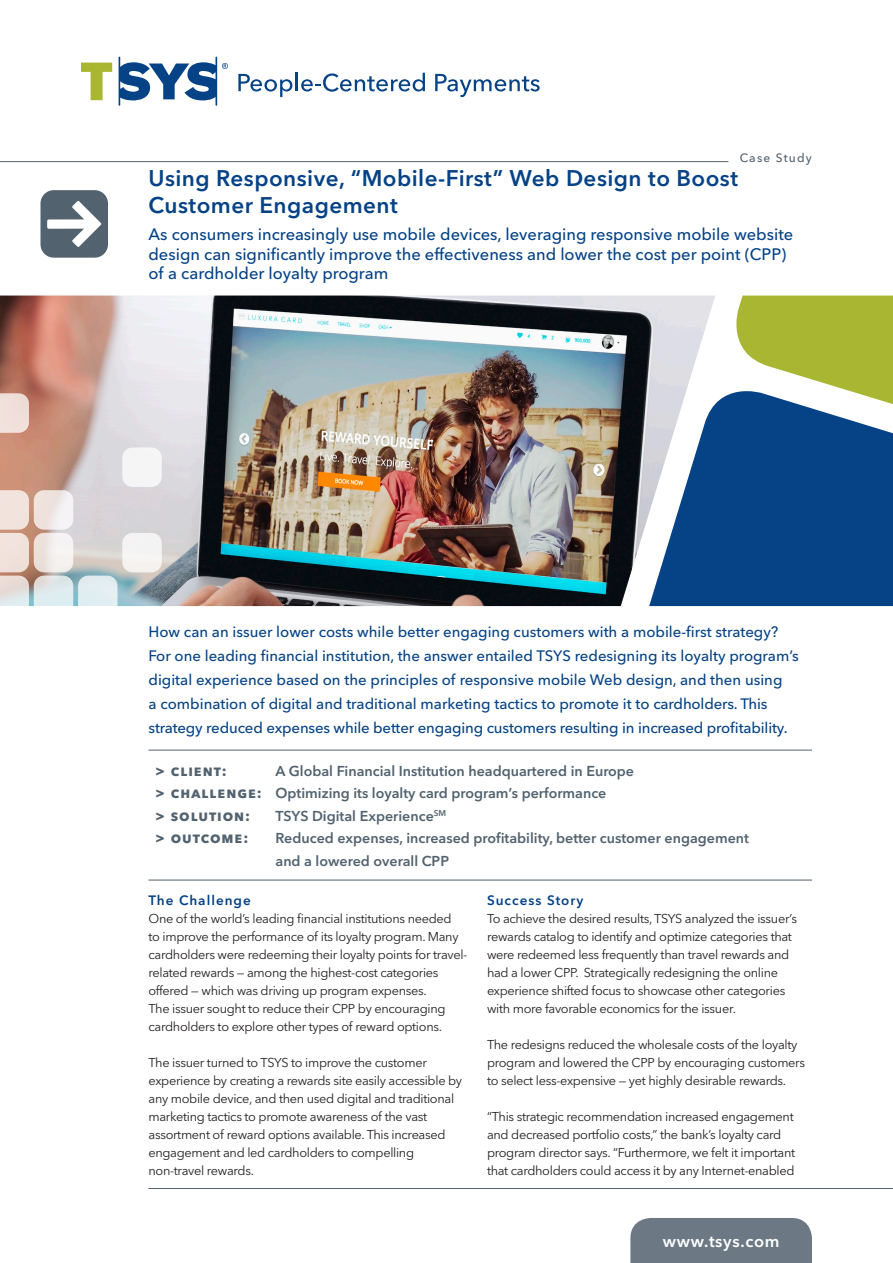
<style>
.page{position:relative;width:893px;height:1263px;background:#fff}
.page>*{position:absolute;margin:0;border:0;box-sizing:border-box;transform-origin:0 0}
.t1{font:600 22.5px/27px "Avenir Next LT Pro";letter-spacing:.02em;color:#054286}
.t2{font:500 16.5px/19.8px "Avenir Next LT Pro";color:#054286}
.t3{font:600 16.5px "Avenir Next LT Pro";letter-spacing:.04em;color:#fff}
.Cover_Product_Descri{font:500 15px/24px "Avenir Next LT Pro";color:#054286}
.Cover_Product_Descri-2{font:700 15px "Avenir Next LT Pro";letter-spacing:.06em;color:#52626f}
.Cover_Product_Descri-3{font:600 14.25px/22.5px "Avenir Next LT Pro";color:#52626f}
.Body_Copy{font:600 13.5px "Avenir Next LT Pro";letter-spacing:.075em;color:#054286}
.Body_Copy-2{font:12.75px/18px "Avenir Next LT Pro";letter-spacing:-.025em;color:#231f20}
.t4{font:500 12px "Avenir Next LT Pro";letter-spacing:.1em;color:#52626f}
</style>
<div class="page">
<img style="left:0;top:296px;width:715px;height:310px">
<svg style="left:649px;top:380px;width:244px;height:226px;background:#30619a"></svg>
<svg style="left:725px;top:296px;width:168px;height:116px"></svg>
<svg style="left:238px;top:73px;width:187px;height:24px"></svg>
<svg style="left:435px;top:74px;width:105px;height:23px"></svg>
<svg style="left:81px;top:63px;width:31px;height:37px"></svg>
<svg style="left:119px;top:57px;width:109px;height:49px"></svg>
<hr style="left:148px;top:1188px;width:745px;height:1px;background:#52626f">
<svg style="left:41px;top:190px;width:67px;height:68px"></svg>
<div style="left:122px;top:533px;width:40px;height:39px;background:#f4f3f3;border-radius:10px"></div>
<svg style="left:0;top:490px;width:118px;height:116px;background:#dad5d3"></svg>
<svg style="left:0;top:393px;width:29px;height:40px"></svg>
<div style="left:34px;top:490px;width:39px;height:40px;background:linear-gradient(to right,#edddd5,#f4f5f8);border-radius:10px"></div>
<div style="left:122px;top:447px;width:40px;height:40px;background:#f5f5f6;border-radius:10px"></div>
<div style="left:630px;top:1218px;width:182px;height:45px;background:#6c7985"></div>
<hr style="left:0;top:161px;width:728px;height:1px;background:#52626f">
<hr style="left:148px;top:750px;width:664px;height:1px;background:#52626f">
<hr style="left:148px;top:880px;width:664px;height:1px;background:#52626f">
<p class="t4" style="left:740px;top:150px;width:74px">Case Study</p>
<p class="t1" style="left:148px;top:165px;width:591px">Using Responsive, “Mobile-First” Web Design to Boost<br>Customer Engagement</p>
<p class="t2" style="left:148px;top:224px;width:646px">As consumers increasingly use mobile devices, leveraging responsive mobile website design can significantly improve the effectiveness and lower the cost per point (CPP) of a cardholder loyalty program</p>
<p class="Cover_Product_Descri" style="left:148px;top:620px;width:652px">How can an issuer lower costs while better engaging customers with a mobile-first strategy?<br>For one leading financial institution, the answer entailed TSYS redesigning its loyalty program’s digital experience based on the principles of responsive mobile Web design, and then using<br>a combination of digital and traditional marketing tactics to promote it to cardholders. This strategy reduced expenses while better engaging customers resulting in increased profitability.</p>
<p class="Cover_Product_Descri-2" style="left:155px;top:761px;width:73px">&gt; client:</p>
<p class="Cover_Product_Descri-2" style="left:155px;top:784px;width:108px">&gt; challenge:</p>
<p class="Cover_Product_Descri-2" style="left:155px;top:806px;width:96px">&gt; solution:</p>
<p class="Cover_Product_Descri-2" style="left:155px;top:829px;width:95px">&gt; outcome:</p>
<p class="Cover_Product_Descri-3" style="left:275px;top:759px;width:360px">A Global Financial Institution headquartered in Europe</p>
<p class="Cover_Product_Descri-3" style="left:275px;top:782px;width:332px">Optimizing its loyalty card program’s performance</p>
<p class="Cover_Product_Descri-3" style="left:275px;top:804px;width:172px">TSYS Digital Experience<sup>SM</sup></p>
<p class="Cover_Product_Descri-3" style="left:275px;top:827px;width:475px">Reduced expenses, increased profitability, better customer engagement and a lowered overall CPP</p>
<p class="Body_Copy" style="left:148px;top:892px;width:104px">The Challenge</p>
<p class="Body_Copy-2" style="left:148px;top:909px;width:320px">One of the world’s leading financial institutions needed<br>to improve the performance of its loyalty program. Many cardholders were redeeming their loyalty points for travel&shy;related rewards — among the highest-cost categories offered — which was driving up program expenses.<br>The issuer sought to reduce their CPP by encouraging cardholders to explore other types of reward options.</p>
<p class="Body_Copy-2" style="left:148px;top:1053px;width:315px">The issuer turned to TSYS to improve the customer experience by creating a rewards site easily accessible by any mobile device, and then used digital and traditional marketing tactics to promote awareness of the vast assortment of reward options available. This increased engagement and led cardholders to compelling non-travel rewards.</p>
<p class="Body_Copy" style="left:487px;top:892px;width:98px">Success Story</p>
<p class="Body_Copy-2" style="left:487px;top:909px;width:312px">To achieve the desired results, TSYS analyzed the issuer’s rewards catalog to identify and optimize categories that were redeemed less frequently than travel rewards and had a lower CPP. Strategically redesigning the online experience shifted focus to showcase other categories with more favorable economics for the issuer.</p>
<p class="Body_Copy-2" style="left:487px;top:1035px;width:320px">The redesigns reduced the wholesale costs of the loyalty program and lowered the CPP by encouraging customers to select less-expensive — yet highly desirable rewards.</p>
<p class="Body_Copy-2" style="left:487px;top:1107px;width:310px">“This strategic recommendation increased engagement and decreased portfolio costs,” the bank’s loyalty card program director says. “Furthermore, we felt it important that cardholders could access it by any Internet-enabled</p>
<p class="t3" style="left:663px;top:1231px;width:118px">www.tsys.com</p>
</div>
